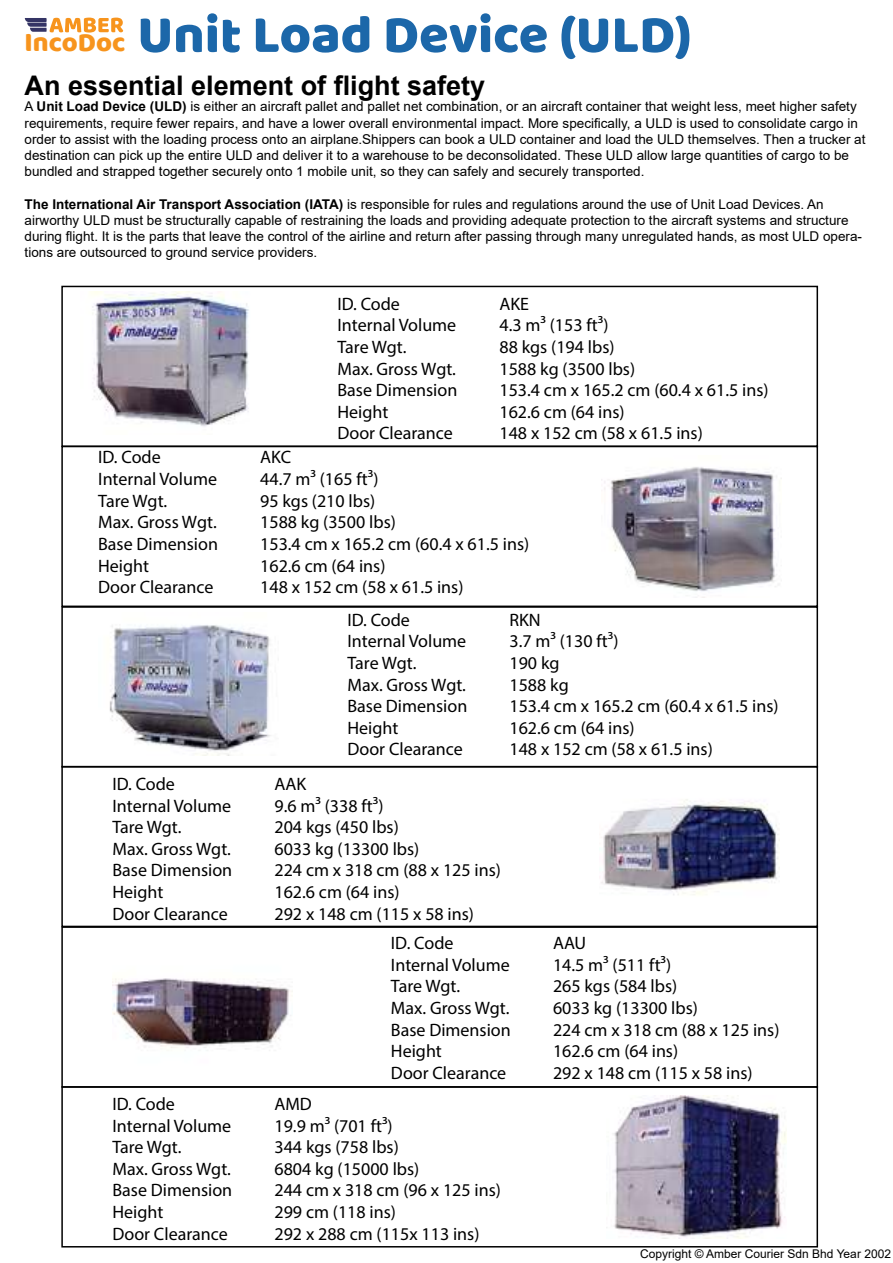
<style>
.page{position:relative;width:893px;height:1263px;background:#fff}
.page>*{position:absolute;margin:0;border:0;box-sizing:border-box;transform-origin:0 0}
.t1{font:54px "Baloo";color:#1c67a9}
.t2{font:700 27px "Arial";color:#000}
.t3{font:18px/32.7px "Myriad Pro";color:#000}
.t4{font:13.5px/16.2px "Arial";color:#000}
.t5{font:12px "Arial";color:#000}
.s1{font-size:27.3px;color:#f7941d}
.s2{font-weight:700}
</style>
<div class="page">
<svg style="left:25px;top:18px;width:98px;height:15px"></svg>
<img style="left:90px;top:291px;width:159px;height:136px">
<img style="left:601px;top:467px;width:178px;height:131px">
<img style="left:109px;top:625px;width:162px;height:130px">
<img style="left:601px;top:799px;width:178px;height:96px">
<img style="left:112px;top:978px;width:180px;height:71px">
<img style="left:606px;top:1095px;width:180px;height:143px">
<div style="left:61px;top:286px;width:757px;height:161px;border:2px solid #000"></div>
<div style="left:61px;top:446px;width:757px;height:161px;border:2px solid #000"></div>
<div style="left:61px;top:606px;width:757px;height:161px;border:2px solid #000"></div>
<div style="left:61px;top:766px;width:757px;height:161px;border:2px solid #000"></div>
<div style="left:61px;top:926px;width:757px;height:162px;border:2px solid #000"></div>
<div style="left:61px;top:1086px;width:757px;height:161px;border:2px solid #000"></div>
<h1 class="t1" style="left:25px;top:2px;width:668px"><span class="s1">IncoDoc</span> Unit Load Device (ULD)</h1>
<h2 class="t2" style="left:25px;top:67px;width:462px">An essential element of flight safety</h2>
<p class="t4" style="left:25px;top:99px;width:842px">A <span class="s2">Unit Load Device (ULD)</span> is either an aircraft pallet and pallet net combination, or an aircraft container that weight less, meet higher safety requirements, require fewer repairs, and have a lower overall environmental impact. More specifically, a ULD is used to consolidate cargo in order to assist with the loading process onto an airplane.Shippers can book a ULD container and load the ULD themselves. Then a trucker at destination can pick up the entire ULD and deliver it to a warehouse to be deconsolidated. These ULD allow large quantities of cargo to be bundled and strapped together securely onto 1 mobile unit, so they can safely and securely transported.</p>
<p class="t4" style="left:25px;top:196px;width:839px"><span class="s2">The International Air Transport Association (IATA)</span> is responsible for rules and regulations around the use of Unit Load Devices. An airworthy ULD must be structurally capable of restraining the loads and providing adequate protection to the aircraft systems and structure during flight. It is the parts that leave the control of the airline and return after passing through many unregulated hands, as most ULD opera&shy;tions are outsourced to ground service providers.</p>
<p class="t3" style="left:337px;top:287px;width:64px">ID. Code</p>
<p class="t3" style="left:499px;top:287px;width:31px">AKE</p>
<p class="t3" style="left:337px;top:309px;width:120px">Internal Volume</p>
<p class="t3" style="left:499px;top:309px;width:110px">4.3 m³ (153 ft³)</p>
<p class="t3" style="left:337px;top:330px;width:71px">Tare Wgt.</p>
<p class="t3" style="left:499px;top:330px;width:117px">88 kgs (194 lbs)</p>
<p class="t3" style="left:337px;top:352px;width:120px">Max. Gross Wgt.</p>
<p class="t3" style="left:499px;top:352px;width:137px">1588 kg (3500 lbs)</p>
<p class="t3" style="left:337px;top:373px;width:121px">Base Dimension</p>
<p class="t3" style="left:499px;top:373px;width:271px">153.4 cm x 165.2 cm (60.4 x 61.5 ins)</p>
<p class="t3" style="left:337px;top:395px;width:52px">Height</p>
<p class="t3" style="left:499px;top:395px;width:127px">162.6 cm (64 ins)</p>
<p class="t3" style="left:337px;top:417px;width:117px">Door Clearance</p>
<p class="t3" style="left:499px;top:417px;width:205px">148 x 152 cm (58 x 61.5 ins)</p>
<p class="t3" style="left:98px;top:441px;width:64px">ID. Code</p>
<p class="t3" style="left:260px;top:441px;width:32px">AKC</p>
<p class="t3" style="left:98px;top:462px;width:120px">Internal Volume</p>
<p class="t3" style="left:260px;top:462px;width:120px">44.7 m³ (165 ft³)</p>
<p class="t3" style="left:98px;top:484px;width:71px">Tare Wgt.</p>
<p class="t3" style="left:260px;top:484px;width:117px">95 kgs (210 lbs)</p>
<p class="t3" style="left:98px;top:506px;width:120px">Max. Gross Wgt.</p>
<p class="t3" style="left:260px;top:506px;width:137px">1588 kg (3500 lbs)</p>
<p class="t3" style="left:98px;top:527px;width:121px">Base Dimension</p>
<p class="t3" style="left:260px;top:527px;width:271px">153.4 cm x 165.2 cm (60.4 x 61.5 ins)</p>
<p class="t3" style="left:98px;top:549px;width:52px">Height</p>
<p class="t3" style="left:260px;top:549px;width:127px">162.6 cm (64 ins)</p>
<p class="t3" style="left:98px;top:570px;width:117px">Door Clearance</p>
<p class="t3" style="left:347px;top:570px;width:118px;text-indent:-87px">148 x 152 cm (58 x 61.5 ins)<br>ID. Code</p>
<p class="t3" style="left:509px;top:603px;width:33px">RKN</p>
<p class="t3" style="left:347px;top:625px;width:120px">Internal Volume</p>
<p class="t3" style="left:509px;top:625px;width:110px">3.7 m³ (130 ft³)</p>
<p class="t3" style="left:347px;top:646px;width:71px">Tare Wgt.</p>
<p class="t3" style="left:509px;top:646px;width:52px">190 kg</p>
<p class="t3" style="left:347px;top:668px;width:120px">Max. Gross Wgt.</p>
<p class="t3" style="left:509px;top:668px;width:61px">1588 kg</p>
<p class="t3" style="left:347px;top:689px;width:121px">Base Dimension</p>
<p class="t3" style="left:509px;top:689px;width:271px">153.4 cm x 165.2 cm (60.4 x 61.5 ins)</p>
<p class="t3" style="left:347px;top:711px;width:52px">Height</p>
<p class="t3" style="left:509px;top:711px;width:127px">162.6 cm (64 ins)</p>
<p class="t3" style="left:347px;top:733px;width:117px">Door Clearance</p>
<p class="t3" style="left:509px;top:733px;width:205px">148 x 152 cm (58 x 61.5 ins)</p>
<p class="t3" style="left:112px;top:767px;width:64px">ID. Code</p>
<p class="t3" style="left:274px;top:767px;width:33px">AAK</p>
<p class="t3" style="left:112px;top:789px;width:120px">Internal Volume</p>
<p class="t3" style="left:274px;top:789px;width:110px">9.6 m³ (338 ft³)</p>
<p class="t3" style="left:112px;top:810px;width:71px">Tare Wgt.</p>
<p class="t3" style="left:274px;top:810px;width:126px">204 kgs (450 lbs)</p>
<p class="t3" style="left:112px;top:832px;width:120px">Max. Gross Wgt.</p>
<p class="t3" style="left:274px;top:832px;width:146px">6033 kg (13300 lbs)</p>
<p class="t3" style="left:112px;top:854px;width:121px">Base Dimension</p>
<p class="t3" style="left:274px;top:854px;width:228px">224 cm x 318 cm (88 x 125 ins)</p>
<p class="t3" style="left:112px;top:875px;width:52px">Height</p>
<p class="t3" style="left:274px;top:875px;width:127px">162.6 cm (64 ins)</p>
<p class="t3" style="left:112px;top:897px;width:117px">Door Clearance</p>
<p class="t3" style="left:391px;top:898px;width:85px;line-height:29.4px;text-indent:-117px">292 x 148 cm (115 x 58 ins)<br>ID. Code</p>
<p class="t3" style="left:553px;top:926px;width:35px">AAU</p>
<p class="t3" style="left:391px;top:948px;width:120px">Internal Volume</p>
<p class="t3" style="left:553px;top:948px;width:120px">14.5 m³ (511 ft³)</p>
<p class="t3" style="left:391px;top:970px;width:71px">Tare Wgt.</p>
<p class="t3" style="left:553px;top:970px;width:126px">265 kgs (584 lbs)</p>
<p class="t3" style="left:391px;top:991px;width:120px">Max. Gross Wgt.</p>
<p class="t3" style="left:553px;top:991px;width:146px">6033 kg (13300 lbs)</p>
<p class="t3" style="left:391px;top:1013px;width:121px">Base Dimension</p>
<p class="t3" style="left:553px;top:1013px;width:228px">224 cm x 318 cm (88 x 125 ins)</p>
<p class="t3" style="left:391px;top:1034px;width:52px">Height</p>
<p class="t3" style="left:553px;top:1034px;width:127px">162.6 cm (64 ins)</p>
<p class="t3" style="left:391px;top:1056px;width:117px">Door Clearance</p>
<p class="t3" style="left:553px;top:1056px;width:201px">292 x 148 cm (115 x 58 ins)</p>
<p class="t3" style="left:112px;top:1087px;width:64px">ID. Code</p>
<p class="t3" style="left:274px;top:1087px;width:39px">AMD</p>
<p class="t3" style="left:112px;top:1109px;width:120px">Internal Volume</p>
<p class="t3" style="left:274px;top:1109px;width:120px">19.9 m³ (701 ft³)</p>
<p class="t3" style="left:112px;top:1130px;width:71px">Tare Wgt.</p>
<p class="t3" style="left:274px;top:1130px;width:126px">344 kgs (758 lbs)</p>
<p class="t3" style="left:112px;top:1152px;width:120px">Max. Gross Wgt.</p>
<p class="t3" style="left:274px;top:1152px;width:146px">6804 kg (15000 lbs)</p>
<p class="t3" style="left:112px;top:1174px;width:121px">Base Dimension</p>
<p class="t3" style="left:274px;top:1174px;width:228px">244 cm x 318 cm (96 x 125 ins)</p>
<p class="t3" style="left:112px;top:1195px;width:52px">Height</p>
<p class="t3" style="left:274px;top:1195px;width:123px">299 cm (118 ins)</p>
<p class="t3" style="left:112px;top:1217px;width:117px">Door Clearance</p>
<p class="t3" style="left:274px;top:1217px;width:207px">292 x 288 cm (115x 113 ins)</p>
<p class="t5" style="left:640px;top:1246px;width:252px">Copyright © Amber Courier Sdn Bhd Year 2002</p>
</div>
